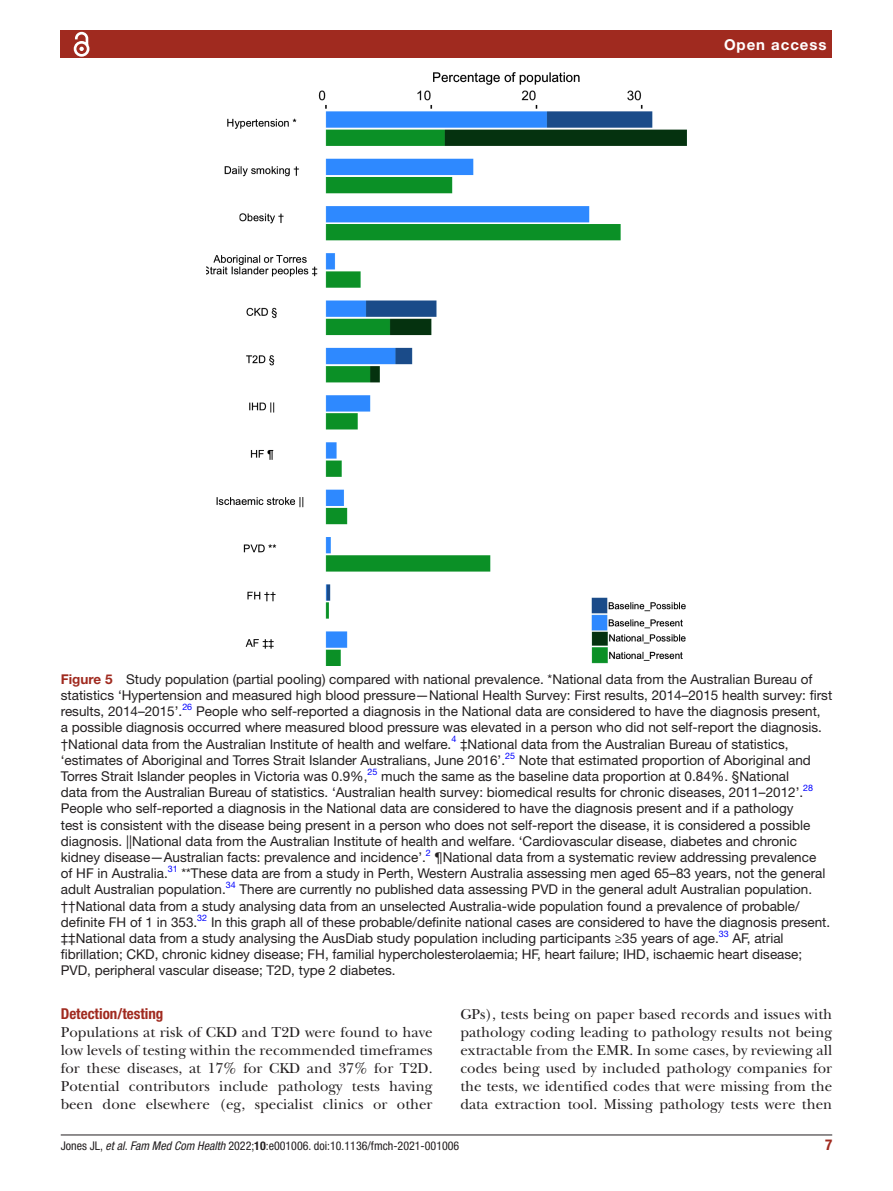
<style>
.page{position:relative;width:893px;height:1191px;background:#fff}
.page>*{position:absolute;margin:0;border:0;box-sizing:border-box;transform-origin:0 0}
.t1{font:15px/18.1px "New Baskerville";color:#231f20;text-align:justify}
.t2{font:700 condensed 15px "Helvetica Neue LT Std";color:#a02a1f}
.t3{font:700 15px "Helvetica Neue LT Std";letter-spacing:.065em;color:#fff}
.t4{font:13.5px/16.2px "Helvetica Neue LT Std";color:#231f20}
.t5{font:condensed 12px "Helvetica Neue LT Std";color:#231f20}
.t6{font:9px "Helvetica Neue LT Std";color:#00f}
.s1{font-weight:700;color:#a02a1f}
.s2{font-style:italic}
.s3{font-weight:700}
</style>
<div class="page">
<hr style="left:61px;top:1134px;width:771px;height:1px;background:#231f20">
<div style="left:61px;top:31px;width:771px;height:27px;background:#a02a1f"></div>
<svg style="left:73px;top:31px;width:17px;height:26px"></svg>
<img style="left:207px;top:73px;width:479px;height:593px">
<p class="t3" style="left:724px;top:35px;width:104px">Open access</p>
<p class="t4" style="left:61px;top:670px;width:773px"><span class="s1">Figure 5</span> Study population (partial pooling) compared with national prevalence. *National data from the Australian Bureau of statistics ‘Hypertension and measured high blood pressure—National Health Survey: First results, 2014–2015 health survey: first results, 2014–2015’.<sup>26</sup> People who self-reported a diagnosis in the National data are considered to have the diagnosis present,<br>a possible diagnosis occurred where measured blood pressure was elevated in a person who did not self-report the diagnosis. †National data from the Australian Institute of health and welfare.</p>
<p class="t6" style="left:451px;top:734px;width:6px">4</p>
<p class="t4" style="left:61px;top:735px;width:757px;text-indent:399px">‡National data from the Australian Bureau of statistics, ‘estimates of Aboriginal and Torres Strait Islander Australians, June 2016’.<sup>25</sup> Note that estimated proportion of Aboriginal and Torres Strait Islander peoples in Victoria was 0.9%,<sup>25</sup> much the same as the baseline data proportion at 0.84%. §National data from the Australian Bureau of statistics. ‘Australian health survey: biomedical results for chronic diseases, 2011–2012’.<sup>28<br></sup>People who self-reported a diagnosis in the National data are considered to have the diagnosis present and if a pathology test is consistent with the disease being present in a person who does not self-report the disease, it is considered a possible diagnosis. ||National data from the Australian Institute of health and welfare. ‘Cardiovascular disease, diabetes and chronic kidney disease—Australian facts: prevalence and incidence’.<sup>2</sup> ¶National data from a systematic review addressing prevalence of HF in Australia.</p>
<p class="t6" style="left:168px;top:863px;width:11px">31</p>
<p class="t4" style="left:61px;top:865px;width:766px;text-indent:121px">**These data are from a study in Perth, Western Australia assessing men aged 65–83 years, not the general adult Australian population.</p>
<p class="t6" style="left:226px;top:879px;width:11px">34</p>
<p class="t4" style="left:61px;top:881px;width:753px;text-indent:179px">There are currently no published data assessing PVD in the general adult Australian population. ††National data from a study analysing data from an unselected Australia-wide population found a prevalence of probable/ definite FH of 1 in 353.</p>
<p class="t6" style="left:197px;top:912px;width:11px">32</p>
<p class="t4" style="left:61px;top:913px;width:771px;text-indent:150px">In this graph all of these probable/definite national cases are considered to have the diagnosis present. ‡‡National data from a study analysing the AusDiab study population including participants ≥35 years of age.<sup>33</sup> AF, atrial fibrillation; CKD, chronic kidney disease; FH, familial hypercholesterolaemia; HF, heart failure; IHD, ischaemic heart disease; PVD, peripheral vascular disease; T2D, type 2 diabetes.</p>
<p class="t2" style="left:61px;top:1005px;width:104px">Detection/testing</p>
<p class="t1" style="left:61px;top:1023px;width:373px">Populations at risk of CKD and T2D were found to have low levels of testing within the recommended timeframes for these diseases, at 17% for CKD and 37% for T2D.<br>Potential contributors include pathology tests having been done elsewhere (eg, specialist clinics or other</p>
<p class="t1" style="left:460px;top:1005px;width:373px">GPs), tests being on paper based records and issues with pathology coding leading to pathology results not being extractable from the EMR. In some cases, by reviewing all codes being used by included pathology companies for the tests, we identified codes that were missing from the data extraction tool. Missing pathology tests were then</p>
<p class="t5" style="left:61px;top:1138px;width:400px">Jones JL, <span class="s2">et al</span>. <span class="s2">Fam Med Com Health</span> 2022;<span class="s3">10</span>:e001006. doi:10.1136/fmch-2021-001006</p>
<p class="t2" style="left:825px;top:1135px;width:9px">7</p>
</div>
